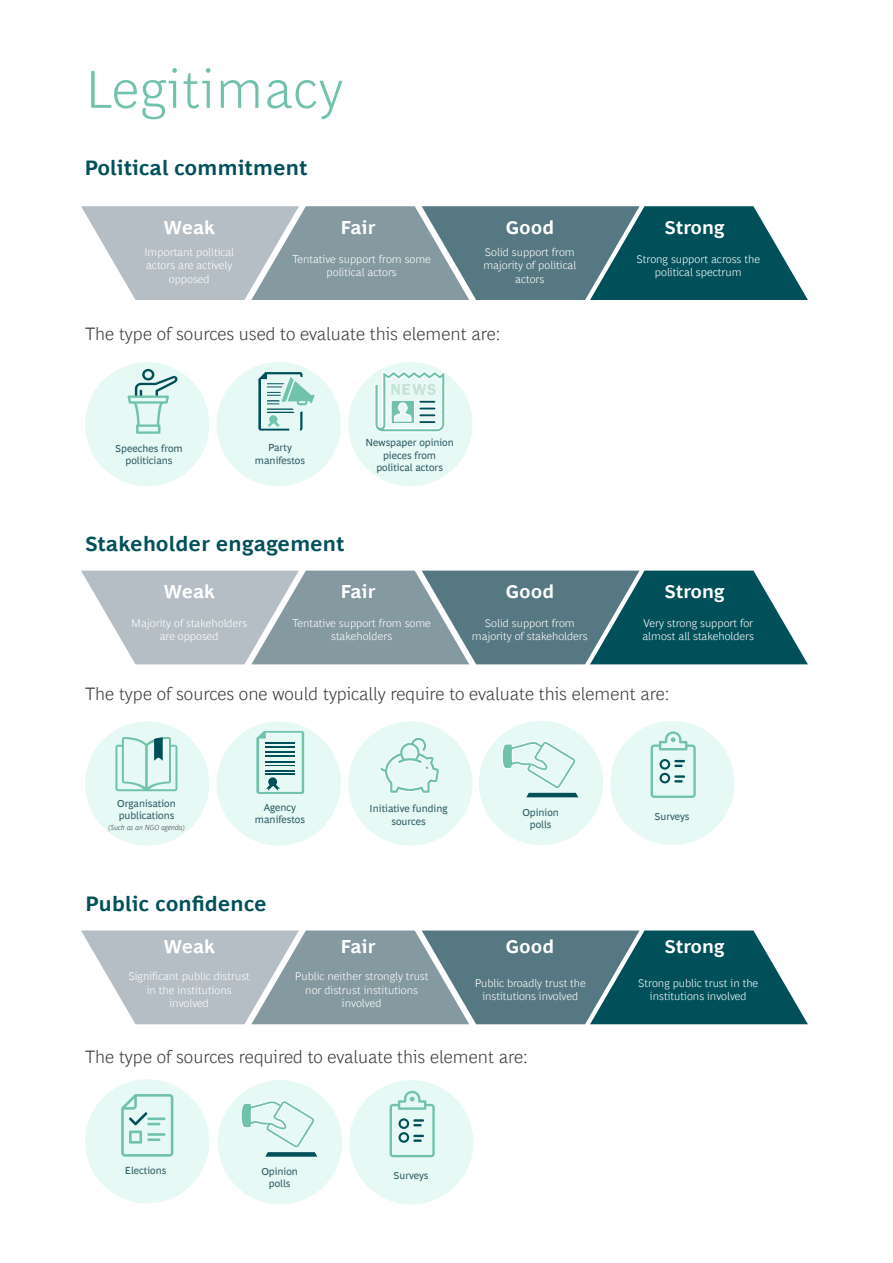
<style>
.page{position:relative;width:893px;height:1263px;background:#fff}
.page>*{position:absolute;margin:0;border:0;box-sizing:border-box;transform-origin:0 0}
.t1{font:300 54px "Henderson BCG Sans";letter-spacing:.02em;color:#71c2ad}
.t2{font:700 21px "Henderson BCG Sans";letter-spacing:.02em;color:#00505a}
.t3{font:700 18.9px "Henderson BCG Sans";letter-spacing:.01em;color:#fff}
.t4{font:300 18px "Henderson BCG Sans";color:#3c3c3b}
.t5{font:300 11.25px/13.5px "Henderson BCG Sans";color:#fff;text-align:center}
.t6{font:10.35px/12.5px "Henderson BCG Sans";color:#305c65;text-align:center}
.t7{font:italic 300 7.5px "Henderson BCG Sans";color:#3c3c3b}
</style>
<div class="page">
<svg style="left:81px;top:571px;width:727px;height:93px;background:#73939b"></svg>
<svg style="left:81px;top:206px;width:727px;height:94px;background:#73939b"></svg>
<svg style="left:81px;top:930px;width:727px;height:94px;background:#74949b"></svg>
<div style="left:479px;top:721px;width:124px;height:124px;background:#e6f9f5;border-radius:50%"></div>
<div style="left:218px;top:1080px;width:124px;height:124px;background:#e6f9f5;border-radius:50%"></div>
<div style="left:610px;top:721px;width:124px;height:124px;background:#e6f9f5;border-radius:50%"></div>
<div style="left:349px;top:1080px;width:124px;height:124px;background:#e6f9f5;border-radius:50%"></div>
<div style="left:348px;top:721px;width:124px;height:125px;background:#e6f9f5;border-radius:50%"></div>
<div style="left:348px;top:362px;width:124px;height:124px;background:#e6f9f5;border-radius:50%"></div>
<div style="left:217px;top:721px;width:124px;height:125px;background:#e6f9f5;border-radius:50%"></div>
<div style="left:217px;top:362px;width:124px;height:124px;background:#e6f9f5;border-radius:50%"></div>
<div style="left:85px;top:1079px;width:124px;height:124px;background:#e6f9f5;border-radius:50%"></div>
<div style="left:85px;top:721px;width:124px;height:125px;background:#e6f9f5;border-radius:50%"></div>
<div style="left:85px;top:362px;width:124px;height:124px;background:#e6f9f5;border-radius:50%"></div>
<svg style="left:115px;top:737px;width:62px;height:54px"></svg>
<svg style="left:128px;top:369px;width:50px;height:65px"></svg>
<svg style="left:258px;top:372px;width:57px;height:59px"></svg>
<svg style="left:374px;top:369px;width:72px;height:64px"></svg>
<svg style="left:256px;top:731px;width:48px;height:63px"></svg>
<svg style="left:380px;top:737px;width:60px;height:57px"></svg>
<svg style="left:502px;top:741px;width:76px;height:56px"></svg>
<svg style="left:241px;top:1100px;width:76px;height:57px"></svg>
<svg style="left:651px;top:731px;width:45px;height:67px"></svg>
<svg style="left:390px;top:1091px;width:45px;height:66px"></svg>
<svg style="left:121px;top:1094px;width:52px;height:63px"></svg>
<hr style="left:147px;top:1117px;width:19px;height:3px;background:#71c2ad">
<hr style="left:147px;top:1133px;width:19px;height:3px;background:#71c2ad">
<h1 class="t1" style="left:85px;top:50px;width:259px">Legitimacy</h1>
<h2 class="t2" style="left:84px;top:152px;width:224px">Political commitment</h2>
<h3 class="t3" style="left:164px;top:213px;width:53px">Weak</h3>
<h3 class="t3" style="left:340px;top:213px;width:37px">Fair</h3>
<h3 class="t3" style="left:506px;top:213px;width:50px">Good</h3>
<h3 class="t3" style="left:665px;top:213px;width:61px">Strong</h3>
<p class="t5" style="left:144px;top:244px;width:91px">Important political actors are actively opposed</p>
<p class="t5" style="left:483px;top:244px;width:94px">Solid support from majority of political actors</p>
<p class="t5" style="left:292px;top:251px;width:140px">Tentative support from some political actors</p>
<p class="t5" style="left:637px;top:251px;width:125px">Strong support across the political spectrum</p>
<h3 class="t4" style="left:85px;top:321px;width:417px">The type of sources used to evaluate this element are:</h3>
<p class="t6" style="left:115px;top:441px;width:69px">Speeches from politicians</p>
<p class="t6" style="left:255px;top:441px;width:52px">Party manifestos</p>
<p class="t6" style="left:365px;top:436px;width:90px">Newspaper opinion pieces from political actors</p>
<h2 class="t2" style="left:85px;top:529px;width:261px">Stakeholder engagement</h2>
<h3 class="t3" style="left:164px;top:578px;width:53px">Weak</h3>
<h3 class="t3" style="left:340px;top:578px;width:37px">Fair</h3>
<h3 class="t3" style="left:506px;top:578px;width:50px">Good</h3>
<h3 class="t3" style="left:665px;top:578px;width:61px">Strong</h3>
<p class="t5" style="left:131px;top:615px;width:117px">Majority of stakeholders are opposed</p>
<p class="t5" style="left:472px;top:615px;width:117px">Solid support from majority of stakeholders</p>
<p class="t5" style="left:292px;top:615px;width:140px">Tentative support from some stakeholders</p>
<p class="t5" style="left:642px;top:615px;width:113px;text-align:left">Very strong support for almost all stakeholders</p>
<h3 class="t4" style="left:85px;top:681px;width:586px">The type of sources one would typically require to evaluate this element are:</h3>
<p class="t6" style="left:117px;top:796px;width:60px;line-height:12px;text-align:left">Organisation publications</p>
<p class="t7" style="left:108px;top:822px;width:78px">(Such as an NGO agenda)</p>
<p class="t6" style="left:255px;top:800px;width:52px">Agency manifestos</p>
<h2 class="t2" style="left:85px;top:889px;width:183px">Public confidence</h2>
<p class="t6" style="left:370px;top:801px;width:79px">Initiative funding sources</p>
<p class="t6" style="left:522px;top:805px;width:38px">Opinion polls</p>
<p class="t6" style="left:655px;top:809px;width:36px">Surveys</p>
<h3 class="t3" style="left:164px;top:932px;width:53px">Weak</h3>
<h3 class="t3" style="left:340px;top:932px;width:37px">Fair</h3>
<h3 class="t3" style="left:506px;top:932px;width:50px">Good</h3>
<h3 class="t3" style="left:665px;top:932px;width:61px">Strong</h3>
<p class="t5" style="left:128px;top:968px;width:123px">Significant public distrust in the institutions involved</p>
<p class="t5" style="left:475px;top:975px;width:113px">Public broadly trust the institutions involved</p>
<p class="t5" style="left:295px;top:968px;width:135px">Public neither strongly trust nor distrust institutions involved</p>
<p class="t5" style="left:638px;top:975px;width:122px">Strong public trust in the institutions involved</p>
<h3 class="t4" style="left:85px;top:1043px;width:444px">The type of sources required to evaluate this element are:</h3>
<p class="t6" style="left:125px;top:1163px;width:43px">Elections</p>
<p class="t6" style="left:261px;top:1164px;width:38px">Opinion polls</p>
<p class="t6" style="left:394px;top:1168px;width:36px">Surveys</p>
</div>
